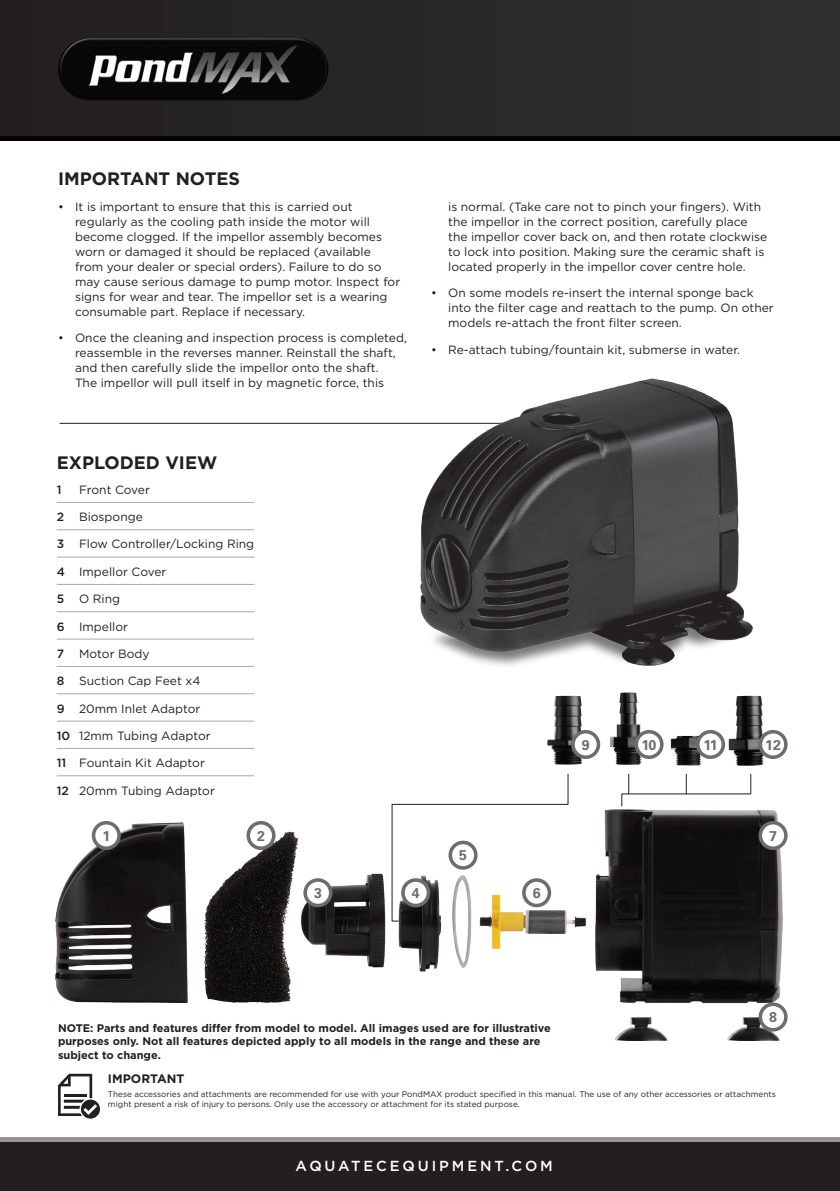
<style>
.page{position:relative;width:840px;height:1191px;background:#fff}
.page>*{position:absolute;margin:0;border:0;box-sizing:border-box;transform-origin:0 0}
.t1{font:700 18px "Gotham";color:#231f20}
.t2{font:500 14.6px "Gotham HTF";letter-spacing:.2em;color:#fff}
.t3{font:700 14.2px "Univers LT Std";color:#6c6d70}
.t4{font:700 12.2px "Gotham";color:#231f20}
.t5{font:12px/15px "Gotham";color:#231f20}
.t6{font:500 12px "Gotham";color:#231f20}
.t7{font:700 11px/13.2px "Gotham";color:#231f20}
.t8{font:8.2px/10.2px "Gotham";color:#231f20}
</style>
<div class="page">
<div style="left:0;top:1141px;width:839px;height:50px;background:#231f20"></div>
<hr style="left:0;top:1137px;width:839px;height:4px;background:#939598">
<div style="left:0;top:0;width:839px;height:136px;background:#2a2829"></div>
<hr style="left:0;top:136px;width:839px;height:4px;background:#040503">
<img style="left:58px;top:38px;width:270px;height:62px">
<svg style="left:58px;top:1073px;width:42px;height:45px"></svg>
<hr style="left:60px;top:423px;width:640px;height:1px;background:#231f20">
<hr style="left:57px;top:502px;width:197px;height:1px;background:#a8a9ad">
<hr style="left:57px;top:529px;width:197px;height:1px;background:#a8a9ad">
<hr style="left:57px;top:557px;width:197px;height:1px;background:#a8a9ad">
<hr style="left:57px;top:584px;width:197px;height:1px;background:#a8a9ad">
<hr style="left:57px;top:611px;width:197px;height:1px;background:#a8a9ad">
<hr style="left:57px;top:639px;width:197px;height:1px;background:#a8a9ad">
<hr style="left:57px;top:666px;width:197px;height:1px;background:#a8a9ad">
<hr style="left:57px;top:693px;width:197px;height:1px;background:#a8a9ad">
<hr style="left:57px;top:721px;width:197px;height:1px;background:#a8a9ad">
<hr style="left:57px;top:748px;width:197px;height:1px;background:#a8a9ad">
<hr style="left:57px;top:775px;width:197px;height:1px;background:#a8a9ad">
<svg style="left:391px;top:773px;width:177px;height:149px"></svg>
<img style="left:615px;top:1017px;width:51px;height:24px">
<img style="left:727px;top:1017px;width:52px;height:24px">
<img style="left:728px;top:696px;width:41px;height:70px">
<div style="left:759px;top:731px;width:26px;height:26px;background:#fff;border-radius:50%"></div>
<div style="left:758px;top:730px;width:29px;height:29px;border:4px solid #6c6d70;border-radius:50%"></div>
<img style="left:547px;top:696px;width:36px;height:68px">
<div style="left:572px;top:731px;width:26px;height:26px;background:#fff;border-radius:50%"></div>
<div style="left:571px;top:730px;width:29px;height:29px;border:4px solid #6c6d70;border-radius:50%"></div>
<img style="left:610px;top:692px;width:35px;height:72px">
<img style="left:670px;top:736px;width:31px;height:29px">
<div style="left:636px;top:731px;width:25px;height:26px;background:#fff;border-radius:50%"></div>
<div style="left:634px;top:730px;width:29px;height:29px;border:4px solid #6c6d70;border-radius:50%"></div>
<div style="left:697px;top:731px;width:26px;height:26px;background:#fff;border-radius:50%"></div>
<div style="left:695px;top:730px;width:29px;height:29px;border:4px solid #6c6d70;border-radius:50%"></div>
<img style="left:305px;top:873px;width:81px;height:95px">
<img style="left:204px;top:825px;width:101px;height:178px">
<img style="left:56px;top:822px;width:132px;height:180px">
<img style="left:393px;top:871px;width:54px;height:101px">
<img style="left:595px;top:809px;width:193px;height:202px">
<img style="left:475px;top:891px;width:111px;height:58px">
<img style="left:449px;top:871px;width:26px;height:97px">
<div style="left:93px;top:822px;width:26px;height:26px;background:#fff;border-radius:50%"></div>
<div style="left:92px;top:821px;width:29px;height:29px;border:4px solid #6c6d70;border-radius:50%"></div>
<div style="left:248px;top:822px;width:25px;height:26px;background:#fff;border-radius:50%"></div>
<div style="left:246px;top:821px;width:29px;height:29px;border:4px solid #6c6d70;border-radius:50%"></div>
<div style="left:305px;top:880px;width:25px;height:25px;background:#fff;border-radius:50%"></div>
<div style="left:303px;top:878px;width:29px;height:29px;border:4px solid #6c6d70;border-radius:50%"></div>
<div style="left:403px;top:880px;width:25px;height:25px;background:#fff;border-radius:50%"></div>
<div style="left:401px;top:878px;width:29px;height:29px;border:4px solid #6c6d70;border-radius:50%"></div>
<div style="left:523px;top:880px;width:26px;height:25px;background:#fff;border-radius:50%"></div>
<div style="left:522px;top:878px;width:29px;height:29px;border:4px solid #6c6d70;border-radius:50%"></div>
<div style="left:759px;top:822px;width:26px;height:26px;background:#fff;border-radius:50%"></div>
<div style="left:758px;top:821px;width:29px;height:29px;border:4px solid #6c6d70;border-radius:50%"></div>
<div style="left:759px;top:1004px;width:26px;height:25px;background:#fff;border-radius:50%"></div>
<div style="left:758px;top:1002px;width:29px;height:29px;border:4px solid #6c6d70;border-radius:50%"></div>
<svg style="left:621px;top:774px;width:129px;height:33px"></svg>
<img style="left:378px;top:378px;width:375px;height:288px">
<h1 class="t1" style="left:58px;top:166px;width:183px">IMPORTANT NOTES</h1>
<p class="t5" style="left:75px;top:199px;width:326px;text-indent:-17px">• It is important to ensure that this is carried out regularly as the cooling path inside the motor will become clogged. If the impellor assembly becomes worn or damaged it should be replaced (available from your dealer or special orders). Failure to do so may cause serious damage to pump motor. Inspect for signs for wear and tear. The impellor set is a wearing consumable part. Replace if necessary.</p>
<p class="t5" style="left:75px;top:330px;width:333px;text-indent:-17px">• Once the cleaning and inspection process is completed, reassemble in the reverses manner. Reinstall the shaft, and then carefully slide the impellor onto the shaft.<br>The impellor will pull itself in by magnetic force, this</p>
<p class="t5" style="left:448px;top:199px;width:320px">is normal. (Take care not to pinch your fingers). With the impellor in the correct position, carefully place the impellor cover back on, and then rotate clockwise to lock into position. Making sure the ceramic shaft is located properly in the impellor cover centre hole.</p>
<p class="t5" style="left:448px;top:285px;width:327px;text-indent:-17px">• On some models re-insert the internal sponge back into the filter cage and reattach to the pump. On other models re-attach the front filter screen.</p>
<p class="t5" style="left:431px;top:342px;width:310px">• Re-attach tubing/fountain kit, submerse in water.</p>
<h1 class="t1" style="left:57px;top:451px;width:162px">EXPLODED VIEW</h1>
<p class="t6" style="left:57px;top:482px;width:6px">1</p>
<p class="t6" style="left:57px;top:509px;width:9px">2</p>
<p class="t6" style="left:57px;top:536px;width:9px">3</p>
<p class="t6" style="left:57px;top:564px;width:10px">4</p>
<p class="t6" style="left:57px;top:591px;width:9px">5</p>
<p class="t6" style="left:57px;top:618px;width:9px">6</p>
<p class="t6" style="left:57px;top:646px;width:9px">7</p>
<p class="t6" style="left:57px;top:673px;width:9px">8</p>
<p class="t6" style="left:57px;top:700px;width:9px">9</p>
<p class="t6" style="left:57px;top:728px;width:15px">10</p>
<p class="t6" style="left:57px;top:755px;width:11px">11</p>
<p class="t6" style="left:57px;top:782px;width:14px">12</p>
<p class="t5" style="left:79px;top:482px;width:72px">Front Cover</p>
<p class="t5" style="left:79px;top:509px;width:65px">Biosponge</p>
<p class="t5" style="left:79px;top:536px;width:177px">Flow Controller/Locking Ring</p>
<p class="t5" style="left:79px;top:564px;width:89px">Impellor Cover</p>
<p class="t5" style="left:79px;top:591px;width:42px">O Ring</p>
<p class="t5" style="left:79px;top:618px;width:50px">Impellor</p>
<p class="t5" style="left:79px;top:646px;width:72px">Motor Body</p>
<p class="t5" style="left:79px;top:673px;width:123px">Suction Cap Feet x4</p>
<p class="t5" style="left:79px;top:700px;width:123px">20mm Inlet Adaptor</p>
<p class="t5" style="left:79px;top:728px;width:133px">12mm Tubing Adaptor</p>
<p class="t5" style="left:79px;top:755px;width:127px">Fountain Kit Adaptor</p>
<p class="t5" style="left:79px;top:782px;width:137px">20mm Tubing Adaptor</p>
<p class="t3" style="left:102px;top:827px;width:9px">1</p>
<p class="t3" style="left:257px;top:827px;width:9px">2</p>
<p class="t3" style="left:459px;top:847px;width:9px">5</p>
<p class="t3" style="left:581px;top:736px;width:9px">9</p>
<p class="t3" style="left:641px;top:736px;width:16px">10</p>
<p class="t3" style="left:703px;top:736px;width:16px">11</p>
<p class="t3" style="left:764px;top:736px;width:17px">12</p>
<p class="t3" style="left:768px;top:827px;width:9px">7</p>
<p class="t3" style="left:314px;top:884px;width:9px">3</p>
<p class="t3" style="left:411px;top:884px;width:9px">4</p>
<p class="t3" style="left:532px;top:884px;width:9px">6</p>
<p class="t3" style="left:768px;top:1008px;width:9px">8</p>
<p class="t7" style="left:58px;top:1021px;width:494px">NOTE: Parts and features differ from model to model. All images used are for illustrative purposes only. Not all features depicted apply to all models in the range and these are subject to change.</p>
<p class="t4" style="left:108px;top:1070px;width:78px">IMPORTANT</p>
<p class="t8" style="left:108px;top:1088px;width:669px">These accessories and attachments are recommended for use with your PondMAX product specified in this manual. The use of any other accessories or attachments might present a risk of injury to persons. Only use the accessory or attachment for its stated purpose.</p>
<p class="t2" style="left:295px;top:1157px;width:259px">AQUATECEQUIPMENT.COM</p>
</div>
